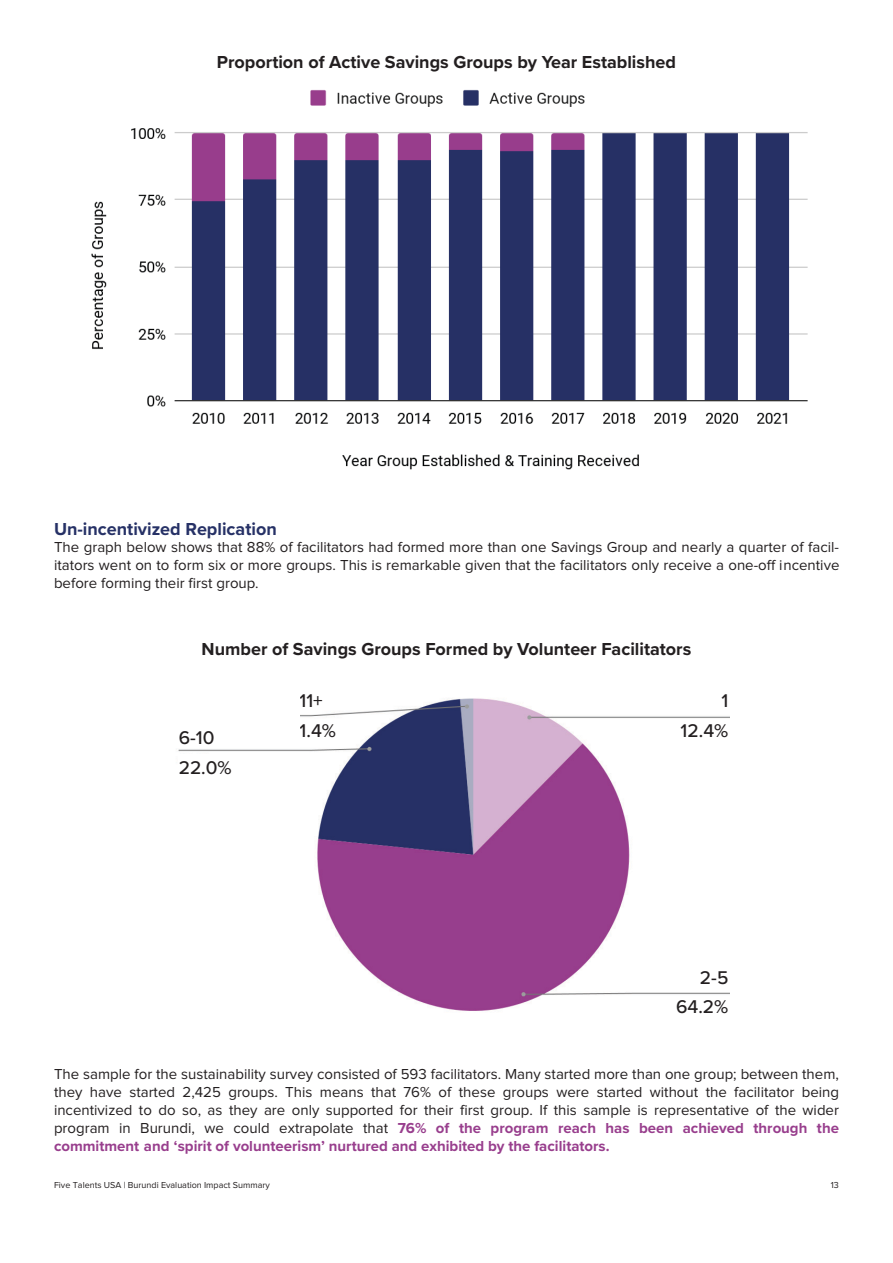
<style>
.page{position:relative;width:893px;height:1263px;background:#fff}
.page>*{position:absolute;margin:0;border:0;box-sizing:border-box;transform-origin:0 0}
.t1{font:500 19.05px "Proxima Nova";color:#231f20}
.t2{font:700 18px "Proxima Nova";color:#231f20}
.t3{font:700 18px "Proxima Nova";color:#263166}
.t4{font:15px/18px "Proxima Nova";color:#231f20;text-align:justify}
.t5{font:9px "Proxima Nova";color:#231f20}
.s1{font-weight:700;color:#983e8d}
</style>
<div class="page">
<img style="left:91px;top:89px;width:717px;height:381px">
<img style="left:178px;top:698px;width:551px;height:313px">
<div style="left:167px;top:682px;width:133px;height:66px;background:#fff"></div>
<div style="left:179px;top:754px;width:100px;height:66px;background:#fff"></div>
<p class="t2" style="left:217px;top:49px;width:461px">Proportion of Active Savings Groups by Year Established</p>
<p class="t3" style="left:54px;top:515px;width:224px">Un-incentivized Replication</p>
<p class="t4" style="left:54px;top:538px;width:787px">The graph below shows that 88% of facilitators had formed more than one Savings Group and nearly a quarter of facil&shy;itators went on to form six or more groups. This is remarkable given that the facilitators only receive a one-off incentive before forming their first group.</p>
<p class="t2" style="left:202px;top:635px;width:491px">Number of Savings Groups Formed by Volunteer Facilitators</p>
<p class="t1" style="left:179px;top:724px;width:37px">6-10</p>
<p class="t1" style="left:179px;top:753px;width:55px">22.0%</p>
<p class="t1" style="left:300px;top:686px;width:25px">11+</p>
<p class="t1" style="left:300px;top:716px;width:38px">1.4%</p>
<p class="t1" style="left:721px;top:686px;width:8px">1</p>
<p class="t1" style="left:681px;top:716px;width:49px">12.4%</p>
<p class="t1" style="left:700px;top:963px;width:30px">2-5</p>
<p class="t1" style="left:676px;top:993px;width:54px">64.2%</p>
<p class="t4" style="left:54px;top:1065px;width:786px">The sample for the sustainability survey consisted of 593 facilitators. Many started more than one group; between them, they have started 2,425 groups. This means that 76% of these groups were started without the facilitator being incentivized to do so, as they are only supported for their first group. If this sample is representative of the wider program in Burundi, we could extrapolate that <span class="s1">76% of the program reach has been achieved through the commitment and ‘spirit of volunteerism’ nurtured and exhibited by the facilitators.</span></p>
<p class="t5" style="left:54px;top:1180px;width:217px">Five Talents USA | Burundi Evaluation Impact Summary</p>
<p class="t5" style="left:831px;top:1180px;width:10px">13</p>
</div>
